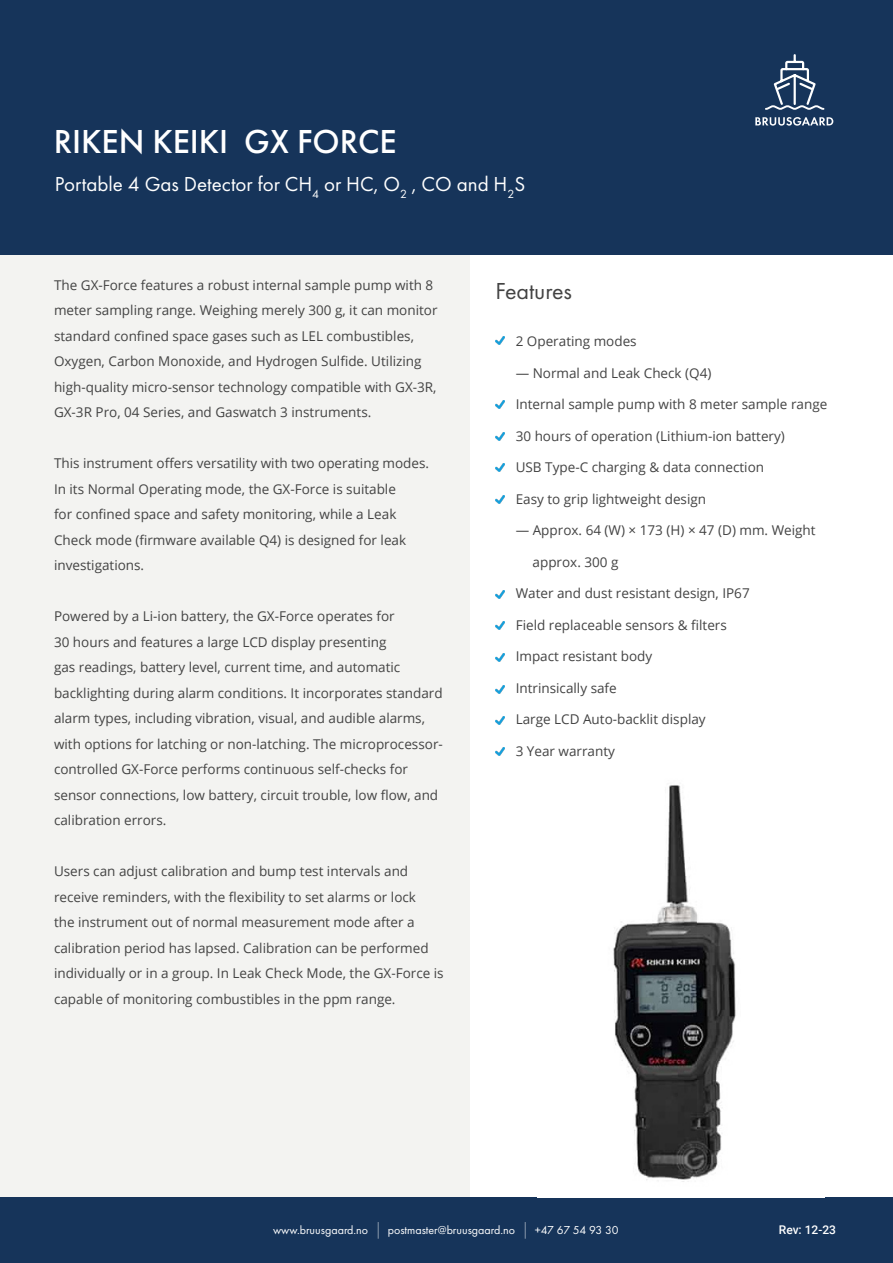
<style>
.page{position:relative;width:893px;height:1263px;background:#fff}
.page>*{position:absolute;margin:0;border:0;box-sizing:border-box;transform-origin:0 0}
.t1{font:500 34.5px "Futura PT";color:#fff}
.t2{font:24px "Futura PT";color:#434343}
.t3{font:21px "Futura PT";color:#fff}
.t4{font:13.5px/25.5px "Open Sans";color:#434343}
.t5{font:12px "Futura PT";color:#fff}
.t6{font:500 12px "Roboto";color:#fff}
</style>
<div class="page">
<div style="left:0;top:247px;width:469px;height:961px;background:#f3f3f1"></div>
<div style="left:0;top:0;width:893px;height:254px;background:#16345a"></div>
<div style="left:0;top:1198px;width:893px;height:65px;background:#16345a"></div>
<svg style="left:755px;top:54px;width:78px;height:72px"></svg>
<svg style="left:378px;top:1222px;width:1px;height:17px"></svg>
<svg style="left:525px;top:1222px;width:1px;height:17px"></svg>
<svg style="left:496px;top:337px;width:9px;height:8px"></svg>
<svg style="left:496px;top:401px;width:9px;height:8px"></svg>
<svg style="left:496px;top:432px;width:9px;height:8px"></svg>
<svg style="left:496px;top:464px;width:9px;height:8px"></svg>
<svg style="left:496px;top:495px;width:9px;height:8px"></svg>
<svg style="left:496px;top:590px;width:9px;height:8px"></svg>
<svg style="left:496px;top:654px;width:9px;height:8px"></svg>
<svg style="left:496px;top:621px;width:9px;height:8px"></svg>
<svg style="left:496px;top:685px;width:9px;height:8px"></svg>
<svg style="left:496px;top:716px;width:9px;height:8px"></svg>
<img style="left:613px;top:785px;width:123px;height:397px">
<svg style="left:496px;top:748px;width:9px;height:8px"></svg>
<p class="t1" style="left:54px;top:121px;width:345px">RIKEN KEIKI GX FORCE</p>
<p class="t3" style="left:55px;top:172px;width:472px">Portable 4 Gas Detector for CH<sub>4</sub> or HC, O<sub>2</sub> , CO and H<sub>2</sub>S</p>
<p class="t4" style="left:54px;top:272px;width:385px">The GX-Force features a robust internal sample pump with 8 meter sampling range. Weighing merely 300 g, it can monitor standard confined space gases such as LEL combustibles, Oxygen, Carbon Monoxide, and Hydrogen Sulfide. Utilizing high-quality micro-sensor technology compatible with GX-3R, GX-3R Pro, 04 Series, and Gaswatch 3 instruments.</p>
<p class="t4" style="left:54px;top:450px;width:377px">This instrument offers versatility with two operating modes.<br>In its Normal Operating mode, the GX-Force is suitable<br>for confined space and safety monitoring, while a Leak Check mode (firmware available Q4) is designed for leak investigations.</p>
<p class="t4" style="left:54px;top:603px;width:390px">Powered by a Li-ion battery, the GX-Force operates for<br>30 hours and features a large LCD display presenting<br>gas readings, battery level, current time, and automatic backlighting during alarm conditions. It incorporates standard alarm types, including vibration, visual, and audible alarms, with options for latching or non-latching. The microprocessor&shy;controlled GX-Force performs continuous self-checks for sensor connections, low battery, circuit trouble, low flow, and calibration errors.</p>
<p class="t4" style="left:54px;top:858px;width:391px">Users can adjust calibration and bump test intervals and receive reminders, with the flexibility to set alarms or lock<br>the instrument out of normal measurement mode after a calibration period has lapsed. Calibration can be performed individually or in a group. In Leak Check Mode, the GX-Force is capable of monitoring combustibles in the ppm range.</p>
<p class="t2" style="left:496px;top:277px;width:78px">Features</p>
<p class="t4" style="left:516px;top:328px;width:122px">2 Operating modes</p>
<p class="t4" style="left:516px;top:360px;width:197px">— Normal and Leak Check (Q4)</p>
<p class="t4" style="left:516px;top:391px;width:313px">Internal sample pump with 8 meter sample range</p>
<p class="t4" style="left:516px;top:423px;width:271px">30 hours of operation (Lithium-ion battery)</p>
<p class="t4" style="left:516px;top:454px;width:250px">USB Type-C charging &amp; data connection</p>
<p class="t4" style="left:516px;top:486px;width:192px">Easy to grip lightweight design</p>
<p class="t4" style="left:516px;top:517px;width:301px">— Approx. 64 (W) × 173 (H) × 47 (D) mm. Weight</p>
<p class="t4" style="left:533px;top:549px;width:87px">approx. 300 g</p>
<p class="t4" style="left:516px;top:580px;width:235px">Water and dust resistant design, IP67</p>
<p class="t4" style="left:516px;top:612px;width:213px">Field replaceable sensors &amp; filters</p>
<p class="t4" style="left:516px;top:643px;width:138px">Impact resistant body</p>
<p class="t4" style="left:516px;top:675px;width:103px">Intrinsically safe</p>
<p class="t4" style="left:516px;top:706px;width:192px">Large LCD Auto-backlit display</p>
<p class="t4" style="left:516px;top:738px;width:101px">3 Year warranty</p>
<p class="t5" style="left:273px;top:1223px;width:97px">www.bruusgaard.no</p>
<p class="t5" style="left:388px;top:1223px;width:129px">postmaster@bruusgaard.no</p>
<p class="t5" style="left:535px;top:1223px;width:85px">+47 67 54 93 30</p>
<p class="t6" style="left:779px;top:1221px;width:59px">Rev: 12-23</p>
</div>
